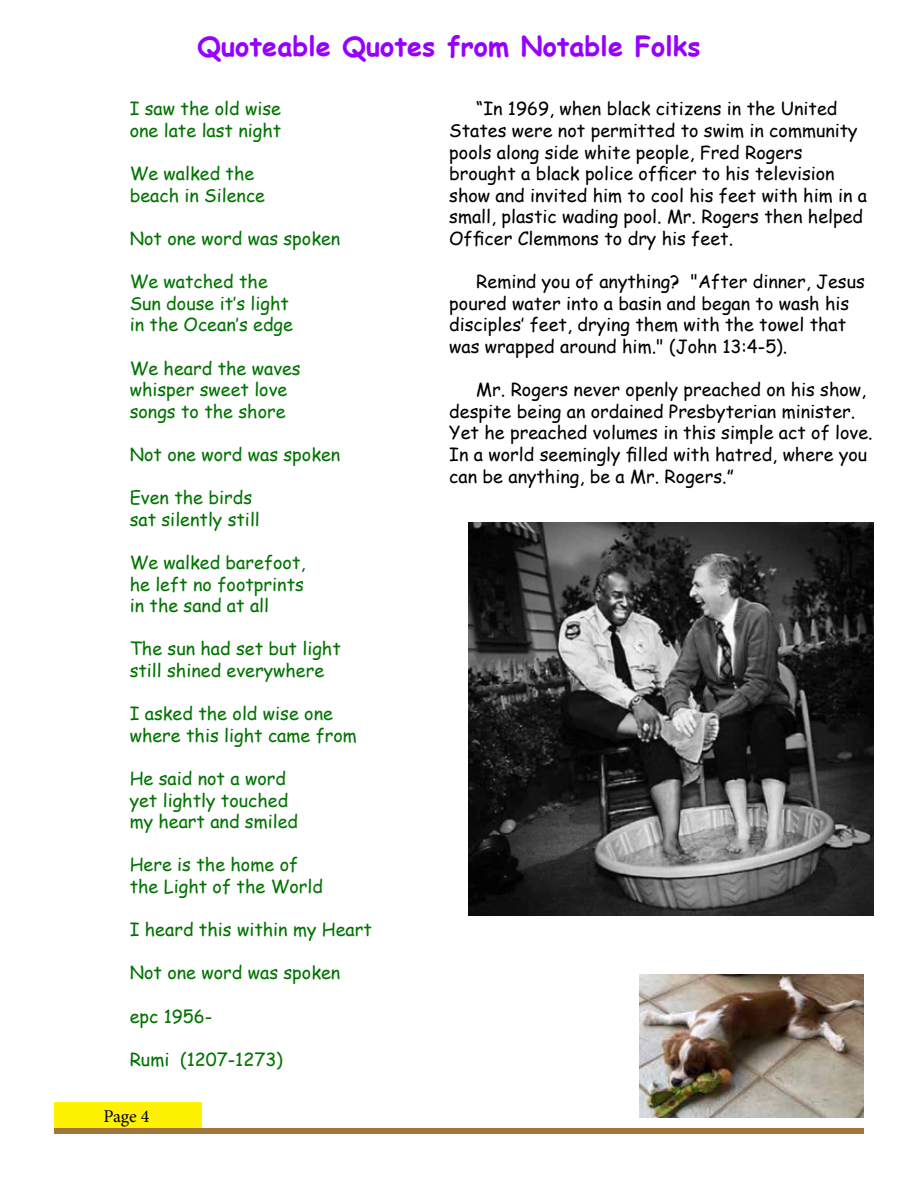
<style>
.page{position:relative;width:918px;height:1188px;background:#fff}
.page>*{position:absolute;margin:0;border:0;box-sizing:border-box;transform-origin:0 0}
.t1{font:700 27px "Comic Sans MS";color:#9600ff}
.t2{font:18px/21.6px "Comic Sans MS";color:#000}
.t3{font:18px/21.6px "Comic Sans MS";color:#007300}
.t4{font:18px "Minion Pro";color:#000}
</style>
<div class="page">
<div style="left:54px;top:1102px;width:148px;height:27px;background:#fff200"></div>
<div style="left:54px;top:1128px;width:810px;height:6px;background:#a2763d"></div>
<img style="left:639px;top:975px;width:225px;height:143px">
<img style="left:468px;top:523px;width:405px;height:393px">
<h1 class="t1" style="left:198px;top:26px;width:504px">Quoteable Quotes from Notable Folks</h1>
<p class="t3" style="left:130px;top:97px;width:153px">I saw the old wise one late last night</p>
<p class="t3" style="left:130px;top:162px;width:137px">We walked the beach in Silence</p>
<p class="t3" style="left:130px;top:227px;width:212px">Not one word was spoken</p>
<p class="t3" style="left:130px;top:270px;width:165px">We watched the<br>Sun douse it’s light in the Ocean’s edge</p>
<p class="t3" style="left:130px;top:357px;width:173px">We heard the waves whisper sweet love songs to the shore</p>
<p class="t3" style="left:130px;top:443px;width:212px">Not one word was spoken</p>
<p class="t3" style="left:130px;top:486px;width:132px">Even the birds sat silently still</p>
<p class="t3" style="left:130px;top:551px;width:177px;text-align:justify">We walked barefoot, he left no footprints in the sand at all</p>
<p class="t3" style="left:130px;top:637px;width:213px">The sun had set but light still shined everywhere</p>
<p class="t3" style="left:130px;top:702px;width:229px">I asked the old wise one where this light came from</p>
<p class="t3" style="left:130px;top:767px;width:170px">He said not a word yet lightly touched my heart and smiled</p>
<p class="t3" style="left:130px;top:853px;width:195px">Here is the home of the Light of the World</p>
<p class="t3" style="left:130px;top:918px;width:244px">I heard this within my Heart</p>
<p class="t3" style="left:130px;top:961px;width:212px">Not one word was spoken</p>
<p class="t3" style="left:130px;top:1005px;width:84px">epc 1956-</p>
<p class="t3" style="left:130px;top:1048px;width:155px">Rumi (1207-1273)</p>
<p class="t2" style="left:449px;top:97px;width:419px;text-indent:27px">“In 1969, when black citizens in the United States were not permitted to swim in community pools along side white people, Fred Rogers brought a black police officer to his television show and invited him to cool his feet with him in a small, plastic wading pool. Mr. Rogers then helped Officer Clemmons to dry his feet.</p>
<p class="t2" style="left:449px;top:270px;width:417px;text-indent:27px">Remind you of anything? "After dinner, Jesus poured water into a basin and began to wash his disciples’ feet, drying them with the towel that was wrapped around him." (John 13:4-5).</p>
<p class="t2" style="left:449px;top:378px;width:425px;text-indent:27px">Mr. Rogers never openly preached on his show, despite being an ordained Presbyterian minister.<br>Yet he preached volumes in this simple act of love.<br>In a world seemingly filled with hatred, where you can be anything, be a Mr. Rogers.”</p>
<p class="t4" style="left:103px;top:1104px;width:48px">Page 4</p>
</div>
